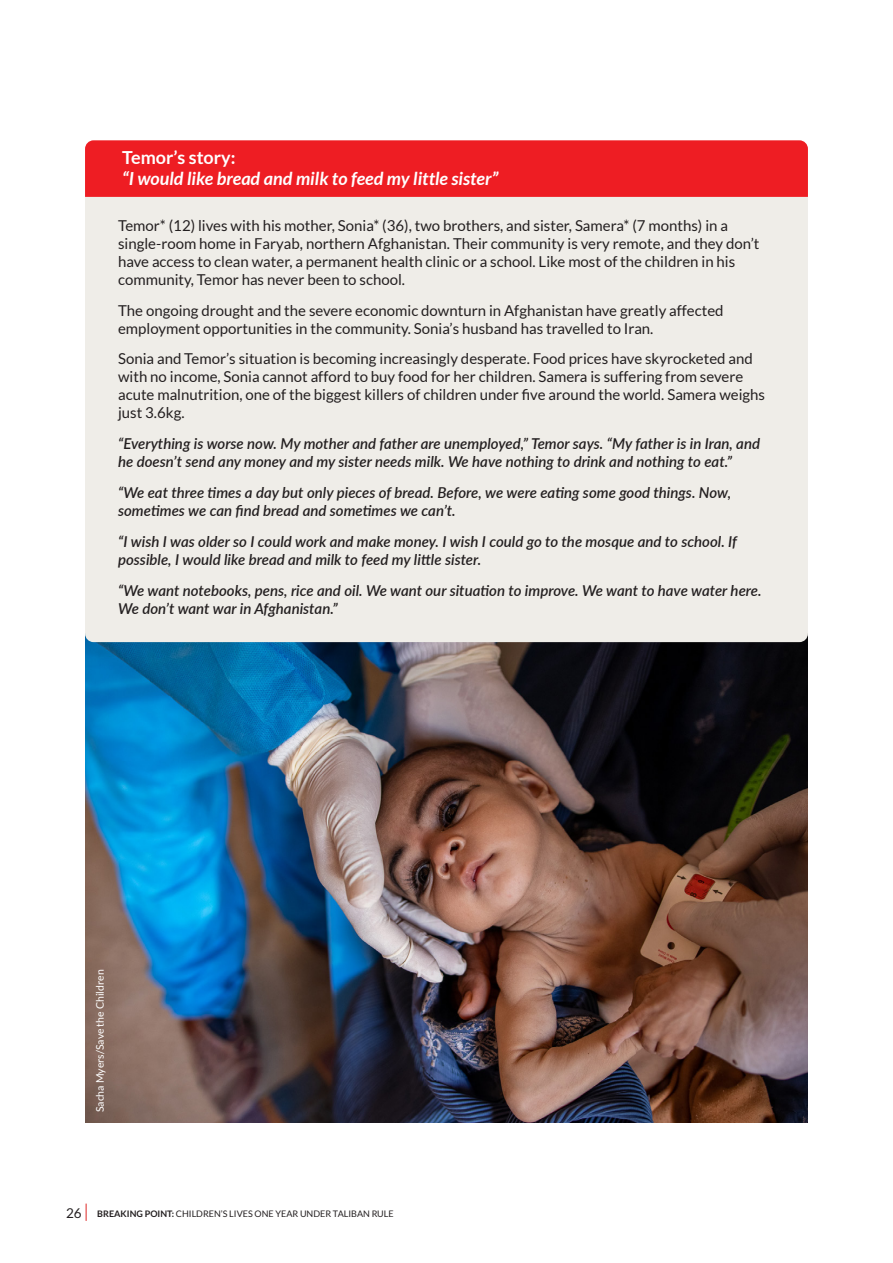
<style>
.page{position:relative;width:893px;height:1263px;background:#fff}
.page>*{position:absolute;margin:0;border:0;box-sizing:border-box;transform-origin:0 0}
.t1{font:italic 700 18px "Lato";color:#fff}
.t2{font:700 18px "Lato";color:#fff}
.Body_Copy{font:15px/18px "Lato";color:#231f20}
.t3{font:italic 600 15px/18px "Lato";color:#231f20}
.t4{font:10.5px "Lato";color:#fff}
.t5{font:9px "Lato";color:#231f20}
.s1{font-size:13.5px}
.s2{font-weight:700}
</style>
<div class="page">
<svg style="left:86px;top:1203px;width:1px;height:18px"></svg>
<img style="left:85px;top:642px;width:723px;height:481px">
<div style="left:85px;top:197px;width:723px;height:445px;background:#efede8"></div>
<div style="left:85px;top:140px;width:723px;height:57px;background:#ee1d23"></div>
<p class="t2" style="left:122px;top:147px;width:115px">Temor’s story:</p>
<p class="t1" style="left:122px;top:168px;width:377px">“I would like bread and milk to feed my little sister”</p>
<p class="Body_Copy" style="left:118px;top:216px;width:643px">Temor* (12) lives with his mother, Sonia* (36), two brothers, and sister, Samera* (7 months) in a single-room home in Faryab, northern Afghanistan. Their community is very remote, and they don’t have access to clean water, a permanent health clinic or a school. Like most of the children in his community, Temor has never been to school.</p>
<p class="Body_Copy" style="left:118px;top:301px;width:607px">The ongoing drought and the severe economic downturn in Afghanistan have greatly affected employment opportunities in the community. Sonia’s husband has travelled to Iran.</p>
<p class="Body_Copy" style="left:118px;top:350px;width:648px">Sonia and Temor’s situation is becoming increasingly desperate. Food prices have skyrocketed and with no income, Sonia cannot afford to buy food for her children. Samera is suffering from severe acute malnutrition, one of the biggest killers of children under five around the world. Samera weighs just 3.6kg.</p>
<p class="t3" style="left:118px;top:434px;width:643px">“Everything is worse now. My mother and father are unemployed,” Temor says. “My father is in Iran, and he doesn’t send any money and my sister needs milk. We have nothing to drink and nothing to eat.”</p>
<p class="t3" style="left:118px;top:483px;width:615px">“We eat three times a day but only pieces of bread. Before, we were eating some good things. Now, sometimes we can find bread and sometimes we can’t.</p>
<p class="t3" style="left:118px;top:532px;width:620px">“I wish I was older so I could work and make money. I wish I could go to the mosque and to school. If possible, I would like bread and milk to feed my little sister.</p>
<p class="t3" style="left:118px;top:580px;width:645px">“We want notebooks, pens, rice and oil. We want our situation to improve. We want to have water here.<br>We don’t want war in Afghanistan.”</p>
<p class="t4" style="left:94px;top:1112px;width:144px;rotate:-90deg">Sacha Myers/Save the Children</p>
<p class="t5" style="left:66px;top:1208px;width:329px"><span class="s1">26</span> <span class="s2">BREAKING POINT:</span> CHILDREN’S LIVES ONE YEAR UNDER TALIBAN RULE</p>
</div>
